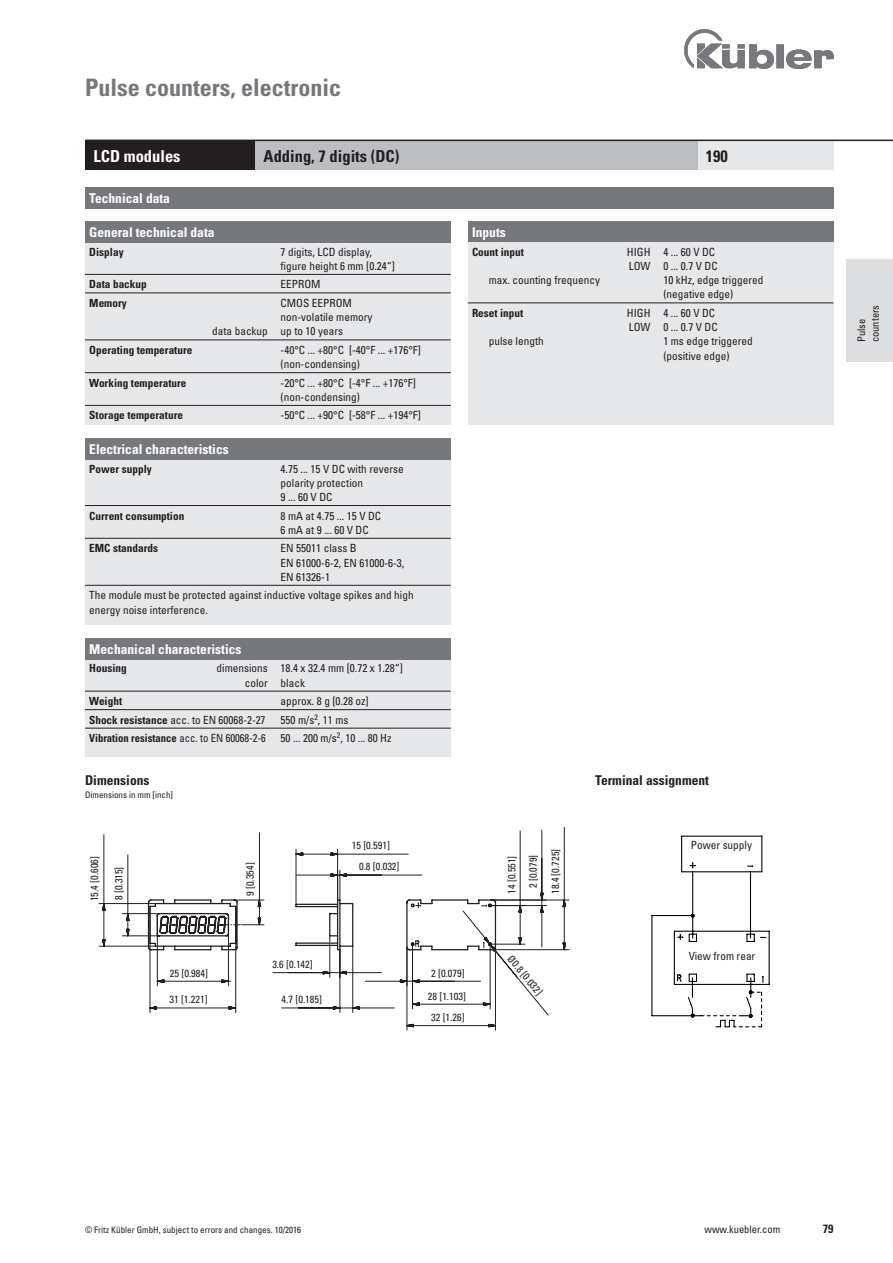
<style>
.page{position:relative;width:893px;height:1263px;background:#fff}
.page>*{position:absolute;margin:0;border:0;box-sizing:border-box;transform-origin:0 0}
.t1{font:700 condensed 24px "Univers";color:#76787b}
.Head_weiß{font:700 condensed 16.5px "Univers";color:#231f20}
.Head_weiß-2{font:700 condensed 16.5px "Univers";color:#fff}
.Bestellschlüssel{font:700 condensed 13.5px "Univers";color:#fff}
.Bestellschlüssel-2{font:700 condensed 13.5px "Univers";color:#231f20}
.t2{font:700 condensed 12px "Univers";color:#231f20}
.technisch-linie-schw{font:condensed 11.25px/14.2px "Univers";color:#231f20}
.technisch-linie-1_2{font:condensed 11.25px/14.2px "Univers";color:#231f20}
.technisch-linie-1_2-2{font:700 condensed 11.25px "Univers";color:#231f20}
.technisch-linie-schw-2{font:700 condensed 11.25px "Univers";color:#231f20}
.technisch-linie-schw-3{font:700 condensed 11.25px "Univers";color:#231f20;scale:.95 1}
.Bestellschlüssel-3{font:condensed 11.25px "Univers";color:#231f20}
.t3{font:condensed 10.5px/13.5px "Univers";color:#231f20}
.t4{font:condensed 10.35px/21.5px "Univers";color:#231f20;text-align:center}
.Fußnote{font:condensed 9px "Univers";color:#231f20}
.s1{font-weight:700}
.s2{font-weight:400}
</style>
<div class="page">
<img style="left:685px;top:30px;width:148px;height:38px">
<svg style="left:99px;top:827px;width:470px;height:200px"></svg>
<svg style="left:651px;top:836px;width:119px;height:191px"></svg>
<div style="left:846px;top:259px;width:47px;height:102px;background:#dcdddf"></div>
<div style="left:85px;top:242px;width:366px;height:183px;background:#e6e7e9"></div>
<hr style="left:85px;top:274px;width:366px;height:1px;background:#231f20">
<hr style="left:85px;top:293px;width:366px;height:1px;background:#231f20">
<hr style="left:85px;top:340px;width:366px;height:1px;background:#231f20">
<hr style="left:85px;top:372px;width:366px;height:1px;background:#231f20">
<hr style="left:85px;top:405px;width:366px;height:1px;background:#231f20">
<div style="left:85px;top:659px;width:366px;height:98px;background:#e6e7e9"></div>
<hr style="left:85px;top:691px;width:366px;height:1px;background:#231f20">
<hr style="left:85px;top:709px;width:366px;height:1px;background:#231f20">
<hr style="left:85px;top:728px;width:366px;height:1px;background:#231f20">
<div style="left:85px;top:459px;width:366px;height:166px;background:#e6e7e9"></div>
<hr style="left:85px;top:505px;width:366px;height:1px;background:#231f20">
<hr style="left:85px;top:538px;width:366px;height:1px;background:#231f20">
<hr style="left:85px;top:585px;width:366px;height:1px;background:#231f20">
<div style="left:85px;top:221px;width:366px;height:21px;background:#76787b"></div>
<div style="left:85px;top:638px;width:366px;height:21px;background:#76787b"></div>
<div style="left:468px;top:221px;width:365px;height:21px;background:#76787b"></div>
<div style="left:85px;top:438px;width:366px;height:21px;background:#76787b"></div>
<div style="left:468px;top:242px;width:365px;height:183px;background:#e6e7e9"></div>
<hr style="left:468px;top:303px;width:365px;height:1px;background:#231f20">
<div style="left:683px;top:840px;width:77px;height:21px;background:#fff"></div>
<div style="left:679px;top:951px;width:86px;height:17px;background:#fff"></div>
<div style="left:85px;top:140px;width:170px;height:30px;background:#231f20"></div>
<div style="left:697px;top:140px;width:136px;height:30px;background:#e6e7e9"></div>
<div style="left:255px;top:140px;width:442px;height:30px;background:#bcbdc0"></div>
<div style="left:85px;top:187px;width:748px;height:21px;background:#76787b"></div>
<hr style="left:85px;top:140px;width:808px;height:1px;background:#231f20">
<p class="t1" style="left:85px;top:72px;width:257px">Pulse counters, electronic</p>
<p class="Head_weiß-2" style="left:94px;top:146px;width:89px">LCD modules</p>
<p class="Head_weiß" style="left:264px;top:146px;width:137px">Adding, 7 digits (DC)</p>
<p class="Head_weiß" style="left:706px;top:146px;width:23px">190</p>
<p class="Bestellschlüssel" style="left:89px;top:190px;width:82px">Technical data</p>
<p class="Bestellschlüssel" style="left:89px;top:224px;width:127px">General technical data</p>
<p class="technisch-linie-1_2-2" style="left:89px;top:245px;width:36px">Display</p>
<p class="technisch-linie-1_2" style="left:281px;top:244px;width:116px">7 digits, LCD display, figure height 6 mm [0.24“]</p>
<p class="technisch-linie-1_2-2" style="left:89px;top:277px;width:59px">Data backup</p>
<p class="technisch-linie-1_2" style="left:281px;top:277px;width:42px">EEPROM</p>
<p class="technisch-linie-1_2-2" style="left:89px;top:296px;width:39px">Memory</p>
<p class="technisch-linie-1_2" style="left:281px;top:296px;width:73px">CMOS EEPROM</p>
<p class="technisch-linie-1_2" style="left:281px;top:310px;width:93px">non-volatile memory</p>
<p class="technisch-linie-1_2" style="left:212px;top:324px;width:132px">data backup up to 10 years</p>
<p class="technisch-linie-1_2-2" style="left:89px;top:343px;width:105px">Operating temperature</p>
<p class="technisch-linie-1_2" style="left:281px;top:343px;width:142px">-40°C ... +80°C [-40°F ... +176°F] (non-condensing)</p>
<p class="technisch-linie-1_2-2" style="left:89px;top:376px;width:99px">Working temperature</p>
<p class="technisch-linie-1_2" style="left:281px;top:375px;width:137px">-20°C ... +80°C [-4°F ... +176°F] (non-condensing)</p>
<p class="technisch-linie-1_2-2" style="left:89px;top:408px;width:95px">Storage temperature</p>
<p class="technisch-linie-1_2" style="left:281px;top:408px;width:142px">-50°C ... +90°C [-58°F ... +194°F]</p>
<p class="Bestellschlüssel" style="left:89px;top:441px;width:141px">Electrical characteristics</p>
<p class="technisch-linie-1_2-2" style="left:89px;top:462px;width:64px">Power supply</p>
<p class="technisch-linie-1_2" style="left:281px;top:461px;width:125px">4.75 ... 15 V DC with reverse polarity protection<br>9 ... 60 V DC</p>
<p class="technisch-linie-1_2-2" style="left:89px;top:509px;width:96px">Current consumption</p>
<p class="technisch-linie-1_2" style="left:281px;top:508px;width:102px">8 mA at 4.75 ... 15 V DC<br>6 mA at 9 ... 60 V DC</p>
<p class="technisch-linie-schw-2" style="left:89px;top:541px;width:70px">EMC standards</p>
<p class="technisch-linie-schw" style="left:281px;top:541px;width:125px">EN 55011 class B<br>EN 61000-6-2, EN 61000-6-3,<br>EN 61326-1</p>
<p class="technisch-linie-schw" style="left:89px;top:588px;width:326px">The module must be protected against inductive voltage spikes and high energy noise interference.</p>
<p class="Bestellschlüssel" style="left:89px;top:641px;width:154px">Mechanical characteristics</p>
<p class="technisch-linie-schw-2" style="left:89px;top:661px;width:39px">Housing</p>
<p class="technisch-linie-schw" style="left:245px;top:661px;width:160px;text-indent:-28px">dimensions 18.4 x 32.4 mm [0.72 x 1.28“] color black</p>
<p class="technisch-linie-schw-2" style="left:89px;top:694px;width:34px">Weight</p>
<p class="technisch-linie-schw" style="left:281px;top:694px;width:90px">approx. 8 g [0.28 oz]</p>
<p class="technisch-linie-schw" style="left:89px;top:712px;width:178px"><span class="s1">Shock resistance</span> acc. to EN 60068-2-27</p>
<p class="technisch-linie-schw" style="left:281px;top:712px;width:69px">550 m/s<sup>2</sup>, 11 ms</p>
<p class="technisch-linie-schw-3" style="left:89px;top:731px;width:187px">Vibration resistance <span class="s2">acc. to EN 60068-2-6</span></p>
<p class="technisch-linie-schw" style="left:281px;top:731px;width:112px">50 ... 200 m/s<sup>2</sup>, 10 ... 80 Hz</p>
<p class="Bestellschlüssel-2" style="left:85px;top:772px;width:66px">Dimensions</p>
<p class="Fußnote" style="left:85px;top:789px;width:89px">Dimensions in mm [inch]</p>
<p class="t4" style="left:84px;top:901px;width:47px;rotate:-90deg">15.4 [0.606]</p>
<p class="t4" style="left:108px;top:900px;width:35px;rotate:-90deg">8 [0.315]</p>
<p class="t4" style="left:239px;top:896px;width:35px;rotate:-90deg">9 [0.354]</p>
<p class="t4" style="left:352px;top:835px;width:40px">15 [0.591]</p>
<p class="t4" style="left:359px;top:856px;width:42px">0.8 [0.032]</p>
<p class="Bestellschlüssel" style="left:472px;top:224px;width:35px">Inputs</p>
<p class="technisch-linie-schw-2" style="left:472px;top:245px;width:53px">Count input</p>
<p class="technisch-linie-schw" style="left:627px;top:244px;width:92px">HIGH 4 ... 60 V DC<br>LOW 0 ... 0.7 V DC</p>
<p class="technisch-linie-schw" style="left:489px;top:273px;width:113px">max. counting frequency</p>
<p class="technisch-linie-schw" style="left:663px;top:273px;width:101px">10 kHz, edge triggered (negative edge)</p>
<p class="technisch-linie-schw-2" style="left:472px;top:306px;width:53px">Reset input</p>
<p class="technisch-linie-schw" style="left:627px;top:306px;width:92px">HIGH 4 ... 60 V DC<br>LOW 0 ... 0.7 V DC</p>
<p class="technisch-linie-schw" style="left:489px;top:334px;width:56px">pulse length</p>
<p class="technisch-linie-schw" style="left:663px;top:334px;width:91px">1 ms edge triggered (positive edge)</p>
<p class="t4" style="left:501px;top:894px;width:41px;rotate:-90deg">14 [0.551]<br>2 [0.079]</p>
<p class="t4" style="left:545px;top:894px;width:47px;rotate:-90deg">18.4 [0.725]</p>
<p class="Bestellschlüssel-2" style="left:595px;top:772px;width:115px">Terminal assignment</p>
<p class="Bestellschlüssel-3" style="left:691px;top:838px;width:63px">Power supply</p>
<p class="t4" style="left:170px;top:962px;width:40px">25 [0.984]</p>
<p class="t4" style="left:272px;top:953px;width:42px">3.6 [0.142]</p>
<p class="t4" style="left:170px;top:989px;width:40px">31 [1.221]</p>
<p class="t4" style="left:282px;top:989px;width:42px">4.7 [0.185]</p>
<p class="t4" style="left:431px;top:962px;width:35px">2 [0.079]</p>
<p class="t4" style="left:428px;top:985px;width:40px">28 [1.103]<br>32 [1.26]</p>
<p class="t4" style="left:518px;top:949px;width:50px;rotate:51deg">Ø0.8 [0.032]</p>
<p class="Bestellschlüssel-3" style="left:689px;top:948px;width:68px">View from rear</p>
<p class="t3" style="left:855px;top:342px;width:39px;rotate:-90deg">Pulse counters</p>
<p class="Fußnote" style="left:85px;top:1224px;width:218px">© Fritz Kübler GmbH, subject to errors and changes. 10/2016</p>
<p class="t3" style="left:704px;top:1222px;width:77px">www.kuebler.com</p>
<p class="t2" style="left:823px;top:1221px;width:12px">79</p>
</div>
